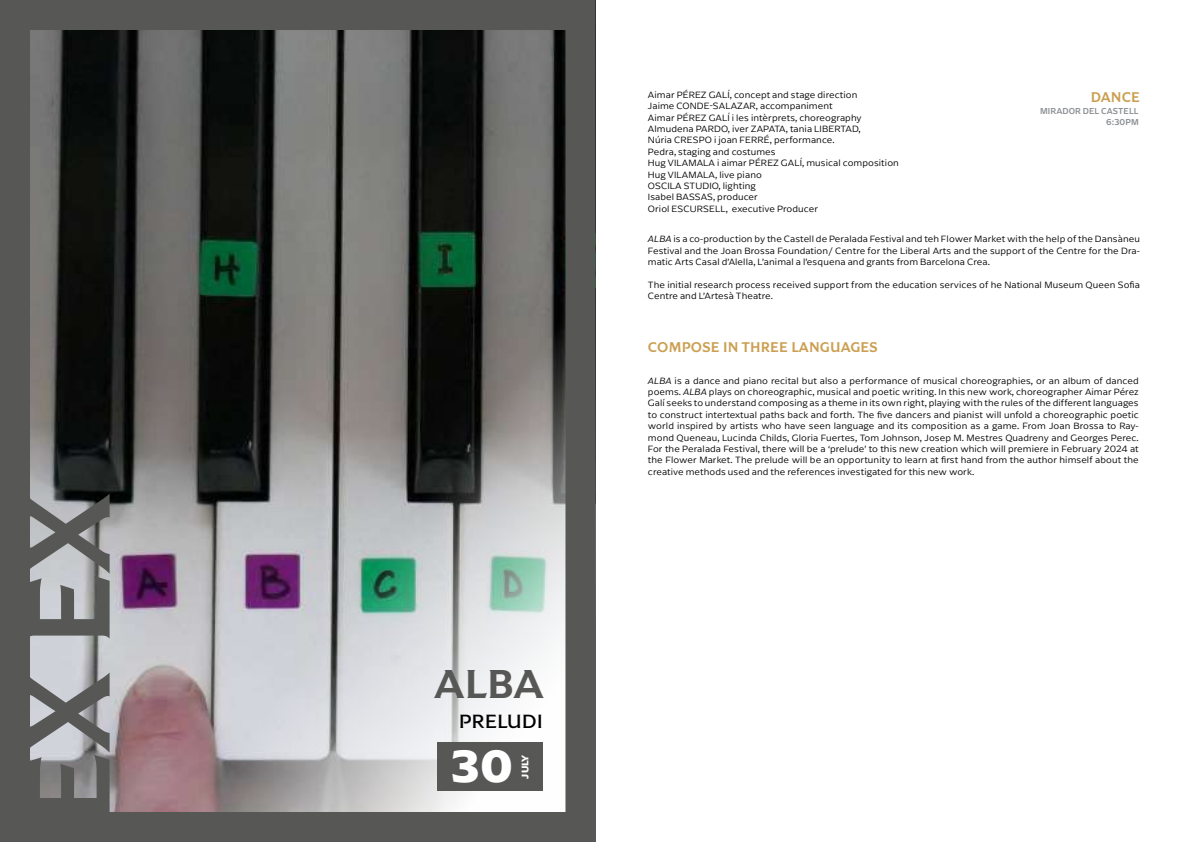
<style>
.page{position:relative;width:1191px;height:842px;background:#fff}
.page>*{position:absolute;margin:0;border:0;box-sizing:border-box;transform-origin:0 0}
.t1{font:700 118px "Perelada";color:#575756;scale:.94 1}
.t2{font:700 47.2px "Arpona Sans";color:#fff}
.t3{font:700 40px "Perelada";color:#575756}
.t4{font:600 19px "Perelada";color:#000}
.t5{font:700 14px "Perelada";letter-spacing:.01em;color:#cb9f51;scale:.94 1}
.t6{font:700 10px "Arpona Sans";color:#fff}
.t7{font:300 9.5px/11.4px "Arpona Sans";letter-spacing:.01em;color:#000}
.t8{font:500 9px/10.5px "Arpona Sans";letter-spacing:.01em;color:#8d9094;text-align:right;scale:.94 1}
.s1{font-style:italic}
</style>
<div class="page">
<img style="left:31px;top:31px;width:533px;height:780px">
<div style="left:0;top:0;width:595px;height:842px;border:30px solid #575756"></div>
<div style="left:437px;top:742px;width:106px;height:49px;background:#575756"></div>
<h1 class="t1" style="left:-6px;top:825px;width:356px;rotate:-90deg">EX EX</h1>
<h3 class="t3" style="left:434px;top:659px;width:111px">ALBA</h3>
<h3 class="t4" style="left:459px;top:710px;width:86px">PRELUDI</h3>
<h2 class="t2" style="left:451px;top:736px;width:64px">30</h2>
<p class="t6" style="left:518px;top:779px;width:26px;rotate:-90deg">JULY</p>
<p class="t7" style="left:648px;top:89px;width:252px">Aimar PÉREZ GALÍ, concept and stage direction<br>Jaime CONDE-SALAZAR, accompaniment<br>Aimar PÉREZ GALÍ i les intèrprets, choreography Almudena PARDO, iver ZAPATA, tania LIBERTAD,<br>Núria CRESPO i joan FERRÉ, performance.<br>Pedra, staging and costumes<br>Hug VILAMALA i aimar PÉREZ GALÍ, musical composition Hug VILAMALA, live piano<br>OSCILA STUDIO, lighting<br>Isabel BASSAS, producer<br>Oriol ESCURSELL, executive Producer</p>
<p class="t7" style="left:648px;top:233px;width:493px;text-align:justify"><span class="s1">ALBA</span> is a co-production by the Castell de Peralada Festival and teh Flower Market with the help of the Dansàneu Festival and the Joan Brossa Foundation/ Centre for the Liberal Arts and the support of the Centre for the Dra&shy;matic Arts Casal d’Alella, L’animal a l’esquena and grants from Barcelona Crea.</p>
<p class="t7" style="left:648px;top:279px;width:493px">The initial research process received support from the education services of he National Museum Queen Sofia<br>Centre and L’Artesà Theatre.</p>
<h3 class="t5" style="left:1090px;top:88px;width:54px">DANCE</h3>
<p class="t8" style="left:1040px;top:106px;width:106px">MIRADOR DEL CASTELL<br>6:30PM</p>
<h3 class="t5" style="left:648px;top:339px;width:246px">COMPOSE IN THREE LANGUAGES</h3>
<p class="t7" style="left:648px;top:375px;width:492px;text-align:justify"><span class="s1">ALBA</span> is a dance and piano recital but also a performance of musical choreographies, or an album of danced poems. <span class="s1">ALBA</span> plays on choreographic, musical and poetic writing. In this new work, choreographer Aimar Pérez Galí seeks to understand composing as a theme in its own right, playing with the rules of the different languages to construct intertextual paths back and forth. The five dancers and pianist will unfold a choreographic poetic world inspired by artists who have seen language and its composition as a game. From Joan Brossa to Ray&shy;mond Queneau, Lucinda Childs, Gloria Fuertes, Tom Johnson, Josep M. Mestres Quadreny and Georges Perec.<br>For the Peralada Festival, there will be a ‘prelude’ to this new creation which will premiere in February 2024 at the Flower Market. The prelude will be an opportunity to learn at first hand from the author himself about the creative methods used and the references investigated for this new work.</p>
</div>
